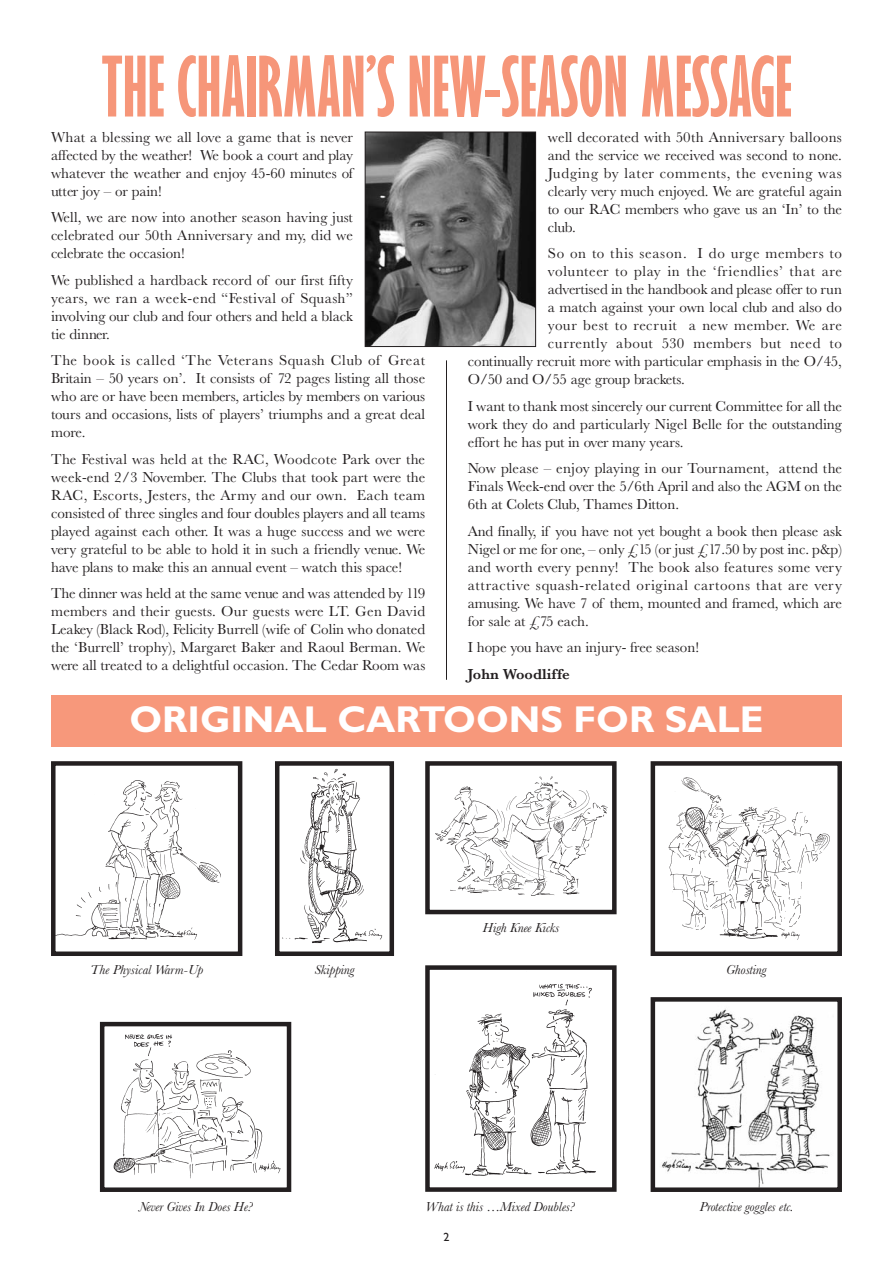
<style>
.page{position:relative;width:893px;height:1263px;background:#fff}
.page>*{position:absolute;margin:0;border:0;box-sizing:border-box;transform-origin:0 0}
.t1{font:700 expanded 76.5px "Gill Sans";color:#f69679}
.t2{font:700 37.5px "Gill Sans";color:#fff}
.t3{font:15px/18px "Baskerville";color:#231f20;text-align:justify}
.t4{font:15px "Baskerville";letter-spacing:.05em;color:#231f20}
.t5{font:15px "Baskerville";letter-spacing:.025em;color:#231f20}
.t6{font:15px "Baskerville";letter-spacing:.035em;color:#231f20}
.t7{font:600 15px "Baskerville";color:#231f20}
.t8{font:italic 13.5px "Baskerville";color:#231f20}
.t9{font:12px "Gill Sans";color:#231f20}
</style>
<div class="page">
<img style="left:367px;top:134px;width:167px;height:211px">
<div style="left:365px;top:132px;width:171px;height:215px;border:1px solid #231f20"></div>
<hr style="left:446px;top:360px;width:1px;height:320px;background:#231f20">
<img style="left:56px;top:780px;width:165px;height:160px">
<div style="left:51px;top:761px;width:191px;height:195px;border:4px solid #231f20"></div>
<img style="left:113px;top:1034px;width:168px;height:145px">
<div style="left:100px;top:1022px;width:191px;height:170px;border:4px solid #231f20"></div>
<img style="left:434px;top:983px;width:162px;height:193px">
<div style="left:425px;top:965px;width:192px;height:227px;border:4px solid #231f20"></div>
<img style="left:282px;top:768px;width:101px;height:176px">
<div style="left:275px;top:761px;width:119px;height:195px;border:4px solid #231f20"></div>
<img style="left:435px;top:776px;width:173px;height:120px">
<div style="left:425px;top:761px;width:192px;height:153px;border:4px solid #231f20"></div>
<img style="left:668px;top:777px;width:162px;height:163px">
<div style="left:651px;top:761px;width:191px;height:195px;border:4px solid #231f20"></div>
<img style="left:662px;top:1009px;width:168px;height:178px">
<div style="left:651px;top:997px;width:191px;height:195px;border:4px solid #231f20"></div>
<div style="left:51px;top:695px;width:791px;height:51px;background:#f7987b"></div>
<h1 class="t1" style="left:101px;top:56px;width:692px">THE CHAIRMAN’S NEW-SEASON MESSAGE</h1>
<p class="t3" style="left:51px;top:130px;width:303px">What a blessing we all love a game that is never affected by the weather! We book a court and play whatever the weather and enjoy 45-60 minutes of utter joy – or pain!</p>
<p class="t3" style="left:51px;top:210px;width:303px">Well, we are now into another season having just celebrated our 50th Anniversary and my, did we celebrate the occasion!</p>
<p class="t3" style="left:51px;top:273px;width:303px">We published a hardback record of our first fifty years, we ran a week-end “Festival of Squash” involving our club and four others and held a black tie dinner.</p>
<p class="t3" style="left:51px;top:353px;width:376px">The book is called ‘The Veterans Squash Club of Great Britain – 50 years on’. It consists of 72 pages listing all those who are or have been members, articles by members on various tours and occasions, lists of players’ triumphs and a great deal more.</p>
<p class="t3" style="left:51px;top:452px;width:376px">The Festival was held at the RAC, Woodcote Park over the week-end 2/3 November. The Clubs that took part were the RAC, Escorts, Jesters, the Army and our own. Each team consisted of three singles and four doubles players and all teams played against each other. It was a huge success and we were very grateful to be able to hold it in such a friendly venue. We have plans to make this an annual event – watch this space!</p>
<p class="t3" style="left:51px;top:586px;width:376px">The dinner was held at the same venue and was attended by 119 members and their guests. Our guests were LT. Gen David Leakey (Black Rod), Felicity Burrell (wife of Colin who donated the ‘Burrell’ trophy), Margaret Baker and Raoul Berman. We were all treated to a delightful occasion. The Cedar Room was</p>
<p class="t3" style="left:548px;top:130px;width:296px">well decorated with 50th Anniversary balloons and the service we received was second to none.<br>Judging by later comments, the evening was clearly very much enjoyed. We are grateful again to our RAC members who gave us an ‘In’ to the club.</p>
<p class="t4" style="left:548px;top:248px;width:296px">So on to this season. I do urge members to</p>
<p class="t4" style="left:548px;top:266px;width:296px">volunteer to play in the ‘friendlies’ that are</p>
<p class="t3" style="left:548px;top:282px;width:296px">advertised in the handbook and please offer to run</p>
<p class="t3" style="left:548px;top:300px;width:296px">a match against your own local club and also do</p>
<p class="t5" style="left:548px;top:320px;width:296px">your best to recruit a new member. We are</p>
<p class="t6" style="left:548px;top:338px;width:296px">currently about 530 members but need to</p>
<p class="t3" style="left:468px;top:354px;width:376px">continually recruit more with particular emphasis in the O/45,</p>
<p class="t3" style="left:468px;top:372px;width:219px">O/50 and O/55 age group brackets.</p>
<p class="t3" style="left:468px;top:399px;width:376px">I want to thank most sincerely our current Committee for all the work they do and particularly Nigel Belle for the outstanding effort he has put in over many years.</p>
<p class="t3" style="left:468px;top:461px;width:376px">Now please – enjoy playing in our Tournament, attend the Finals Week-end over the 5/6th April and also the AGM on the 6th at Colets Club, Thames Ditton.</p>
<p class="t3" style="left:468px;top:524px;width:376px">And finally, if you have not yet bought a book then please ask Nigel or me for one, – only £15 (or just £17.50 by post inc. p&amp;p) and worth every penny! The book also features some very attractive squash-related original cartoons that are very amusing. We have 7 of them, mounted and framed, which are for sale at £75 each.</p>
<p class="t3" style="left:468px;top:640px;width:233px">I hope you have an injury- free season!</p>
<p class="t7" style="left:468px;top:669px;width:104px">John Woodliffe</p>
<h2 class="t2" style="left:129px;top:707px;width:636px">ORIGINAL CARTOONS FOR SALE</h2>
<p class="t8" style="left:90px;top:965px;width:115px">The Physical Warm-Up</p>
<p class="t8" style="left:315px;top:965px;width:41px">Skipping</p>
<p class="t8" style="left:483px;top:923px;width:78px">High Knee Kicks</p>
<p class="t8" style="left:726px;top:965px;width:42px">Ghosting</p>
<p class="t8" style="left:139px;top:1202px;width:115px">Never Gives In Does He?</p>
<p class="t8" style="left:425px;top:1202px;width:151px">What is this …Mixed Doubles?</p>
<p class="t8" style="left:699px;top:1202px;width:95px">Protective goggles etc.</p>
<p class="t9" style="left:443px;top:1233px;width:7px">2</p>
</div>
